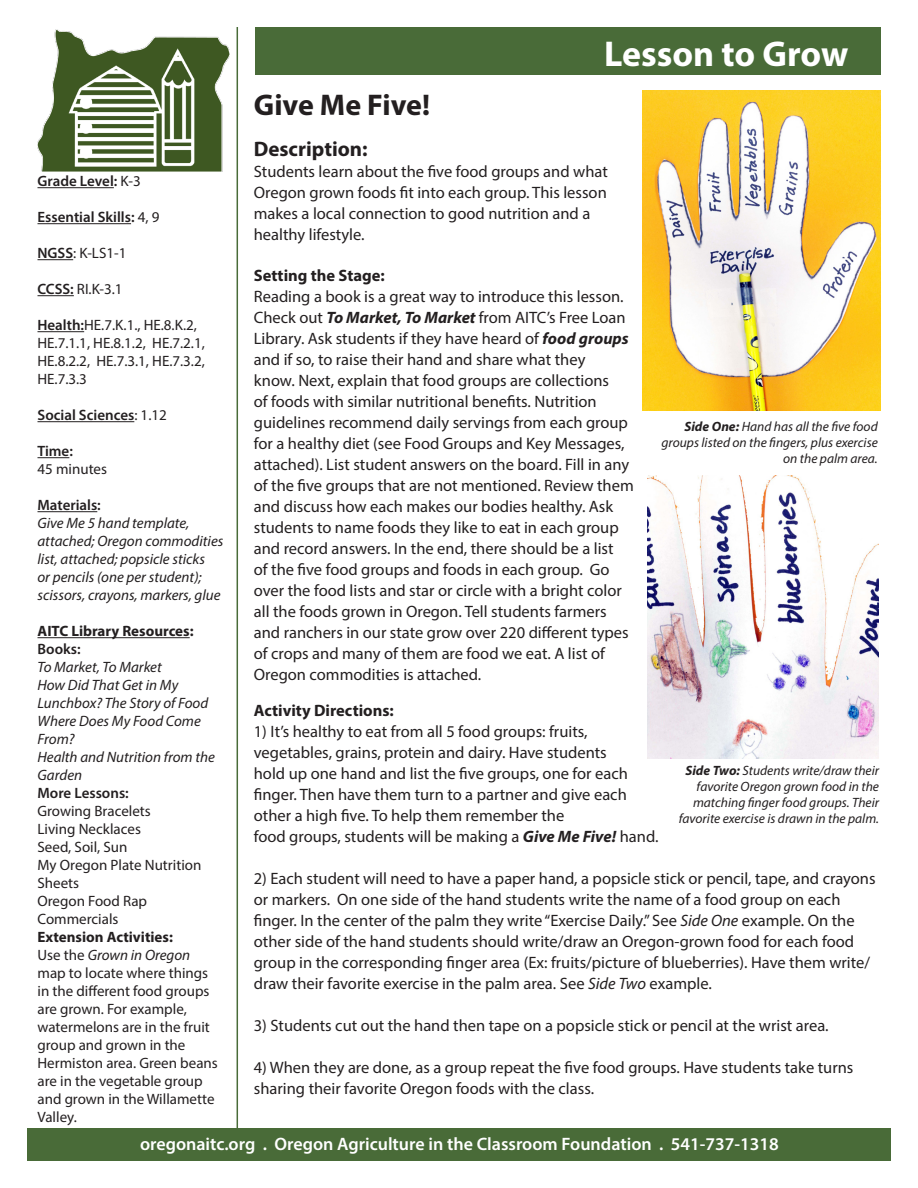
<style>
.page{position:relative;width:918px;height:1188px;background:#fff}
.page>*{position:absolute;margin:0;border:0;box-sizing:border-box;transform-origin:0 0}
.t1{font:700 36px "Myriad Pro";color:#fff}
.t2{font:700 30px "Myriad Pro";color:#231f20}
.t3{font:700 21px "Myriad Pro";color:#231f20}
.t4{font:600 18px "Myriad Pro";color:#fff}
.t5{font:16.5px/21px "Myriad Pro";color:#231f20}
.t6{font:700 16.5px "Myriad Pro";color:#231f20}
.t7{font:15px/18px "Myriad Pro";color:#231f20}
.t8{font:italic 15px/18px "Myriad Pro";color:#231f20}
.t9{font:600 15px "Myriad Pro";color:#231f20}
.t10{font:700 15px "Myriad Pro";color:#231f20}
.t11{font:italic 13.5px/16.2px "Myriad Pro";color:#231f20;text-align:right}
.s1{font-weight:400}
.s2{font-weight:600}
.s3{font-style:italic}
.s4{font-weight:700;font-style:italic}
.s5{font-weight:700}
</style>
<div class="page">
<div style="left:27px;top:1129px;width:864px;height:32px;background:#496b38"></div>
<hr style="left:38px;top:187px;width:76px;height:1px;background:#231f20">
<hr style="left:38px;top:223px;width:93px;height:1px;background:#231f20">
<hr style="left:38px;top:259px;width:35px;height:1px;background:#231f20">
<hr style="left:38px;top:295px;width:36px;height:1px;background:#231f20">
<hr style="left:38px;top:331px;width:46px;height:1px;background:#231f20">
<hr style="left:38px;top:421px;width:96px;height:1px;background:#231f20">
<hr style="left:38px;top:457px;width:31px;height:1px;background:#231f20">
<hr style="left:38px;top:511px;width:59px;height:1px;background:#231f20">
<hr style="left:38px;top:637px;width:152px;height:1px;background:#231f20">
<div style="left:255px;top:28px;width:625px;height:47px;background:#496b38"></div>
<img style="left:38px;top:29px;width:191px;height:143px">
<hr style="left:237px;top:27px;width:1px;height:1103px;background:#496b38">
<img style="left:643px;top:91px;width:237px;height:320px">
<img style="left:647px;top:476px;width:232px;height:283px">
<p class="t9" style="left:38px;top:172px;width:105px">Grade Level: <span class="s1">K-3</span></p>
<p class="t9" style="left:38px;top:208px;width:123px">Essential Skills: <span class="s1">4, 9</span></p>
<p class="t7" style="left:38px;top:244px;width:90px"><span class="s2">NGSS</span>: K-LS1-1</p>
<p class="t7" style="left:38px;top:280px;width:87px"><span class="s2">CCSS:</span> RI.K-3.1</p>
<p class="t7" style="left:38px;top:316px;width:169px"><span class="s2">Health:</span>HE.7.K.1., HE.8.K.2,<br>HE.7.1.1, HE.8.1.2, HE.7.2.1,<br>HE.8.2.2, HE.7.3.1, HE.7.3.2,<br>HE.7.3.3</p>
<p class="t9" style="left:38px;top:406px;width:131px">Social Sciences<span class="s1">: 1.12</span></p>
<p class="t9" style="left:38px;top:442px;width:37px">Time:</p>
<p class="t7" style="left:38px;top:460px;width:71px">45 minutes</p>
<p class="t9" style="left:38px;top:496px;width:65px">Materials:</p>
<p class="t8" style="left:38px;top:514px;width:187px">Give Me 5 hand template, attached; Oregon commodities list, attached; popsicle sticks<br>or pencils (one per student); scissors, crayons, markers, glue</p>
<p class="t10" style="left:38px;top:621px;width:158px">AITC Library Resources:</p>
<p class="t9" style="left:38px;top:640px;width:45px">Books:</p>
<p class="t8" style="left:38px;top:658px;width:126px">To Market, To Market</p>
<p class="t8" style="left:38px;top:676px;width:172px">How Did That Get in My<br>Lunchbox? The Story of Food</p>
<p class="t8" style="left:38px;top:712px;width:165px">Where Does My Food Come<br>From?</p>
<p class="t8" style="left:38px;top:748px;width:179px">Health and Nutrition from the<br>Garden</p>
<p class="t7" style="left:38px;top:784px;width:115px"><span class="s2">More Lessons:<br></span>Growing Bracelets</p>
<p class="t7" style="left:38px;top:820px;width:105px">Living Necklaces</p>
<p class="t7" style="left:38px;top:838px;width:91px">Seed, Soil, Sun</p>
<p class="t7" style="left:38px;top:856px;width:165px">My Oregon Plate Nutrition<br>Sheets</p>
<p class="t7" style="left:38px;top:892px;width:111px">Oregon Food Rap<br>Commercials</p>
<p class="t10" style="left:38px;top:927px;width:137px">Extension Activities:</p>
<p class="t7" style="left:38px;top:946px;width:182px">Use the <span class="s3">Grown in Oregon </span>map to locate where things in the different food groups are grown. For example, watermelons are in the fruit group and grown in the<br>Hermiston area. Green beans are in the vegetable group and grown in the Willamette<br>Valley.</p>
<p class="t2" style="left:254px;top:85px;width:178px">Give Me Five!</p>
<p class="t1" style="left:604px;top:30px;width:246px">Lesson to Grow</p>
<p class="t3" style="left:254px;top:135px;width:115px">Description:</p>
<p class="t5" style="left:254px;top:161px;width:356px">Students learn about the five food groups and what Oregon grown foods fit into each group. This lesson makes a local connection to good nutrition and a healthy lifestyle.</p>
<p class="t6" style="left:254px;top:264px;width:133px">Setting the Stage:</p>
<p class="t5" style="left:254px;top:285px;width:381px">Reading a book is a great way to introduce this lesson.<br>Check out <span class="s4">To Market, To Market</span> from AITC’s Free Loan Library. Ask students if they have heard of <span class="s4">food groups </span>and if so, to raise their hand and share what they<br>know. Next, explain that food groups are collections<br>of foods with similar nutritional benefits. Nutrition guidelines recommend daily servings from each group for a healthy diet (see Food Groups and Key Messages, attached). List student answers on the board. Fill in any of the five groups that are not mentioned. Review them and discuss how each makes our bodies healthy. Ask students to name foods they like to eat in each group and record answers. In the end, there should be a list<br>of the five food groups and foods in each group. Go over the food lists and star or circle with a bright color all the foods grown in Oregon. Tell students farmers and ranchers in our state grow over 220 different types of crops and many of them are food we eat. A list of Oregon commodities is attached.</p>
<p class="t6" style="left:254px;top:699px;width:142px">Activity Directions:</p>
<p class="t5" style="left:254px;top:720px;width:376px">1) It’s healthy to eat from all 5 food groups: fruits, vegetables, grains, protein and dairy. Have students hold up one hand and list the five groups, one for each finger. Then have them turn to a partner and give each other a high five. To help them remember the</p>
<p class="t5" style="left:254px;top:825px;width:406px">food groups, students will be making a <span class="s4">Give Me Five!</span> hand.</p>
<p class="t5" style="left:254px;top:867px;width:623px">2) Each student will need to have a paper hand, a popsicle stick or pencil, tape, and crayons or markers. On one side of the hand students write the name of a food group on each finger. In the center of the palm they write “Exercise Daily.” See <span class="s3">Side One</span> example. On the other side of the hand students should write/draw an Oregon-grown food for each food group in the corresponding finger area (Ex: fruits/picture of blueberries). Have them write/ draw their favorite exercise in the palm area. See <span class="s3">Side Two</span> example.</p>
<p class="t5" style="left:254px;top:1014px;width:576px">3) Students cut out the hand then tape on a popsicle stick or pencil at the wrist area.</p>
<p class="t5" style="left:254px;top:1056px;width:601px">4) When they are done, as a group repeat the five food groups. Have students take turns sharing their favorite Oregon foods with the class.</p>
<p class="t11" style="left:661px;top:418px;width:218px"><span class="s5">Side One:</span> Hand has all the five food groups listed on the fingers, plus exercise on the palm area.</p>
<p class="t11" style="left:679px;top:762px;width:202px"><span class="s5">Side Two:</span> Students write/draw their favorite Oregon grown food in the matching finger food groups. Their favorite exercise is drawn in the palm.</p>
<p class="t4" style="left:140px;top:1132px;width:640px">oregonaitc.org . Oregon Agriculture in the Classroom Foundation . 541-737-1318</p>
</div>
